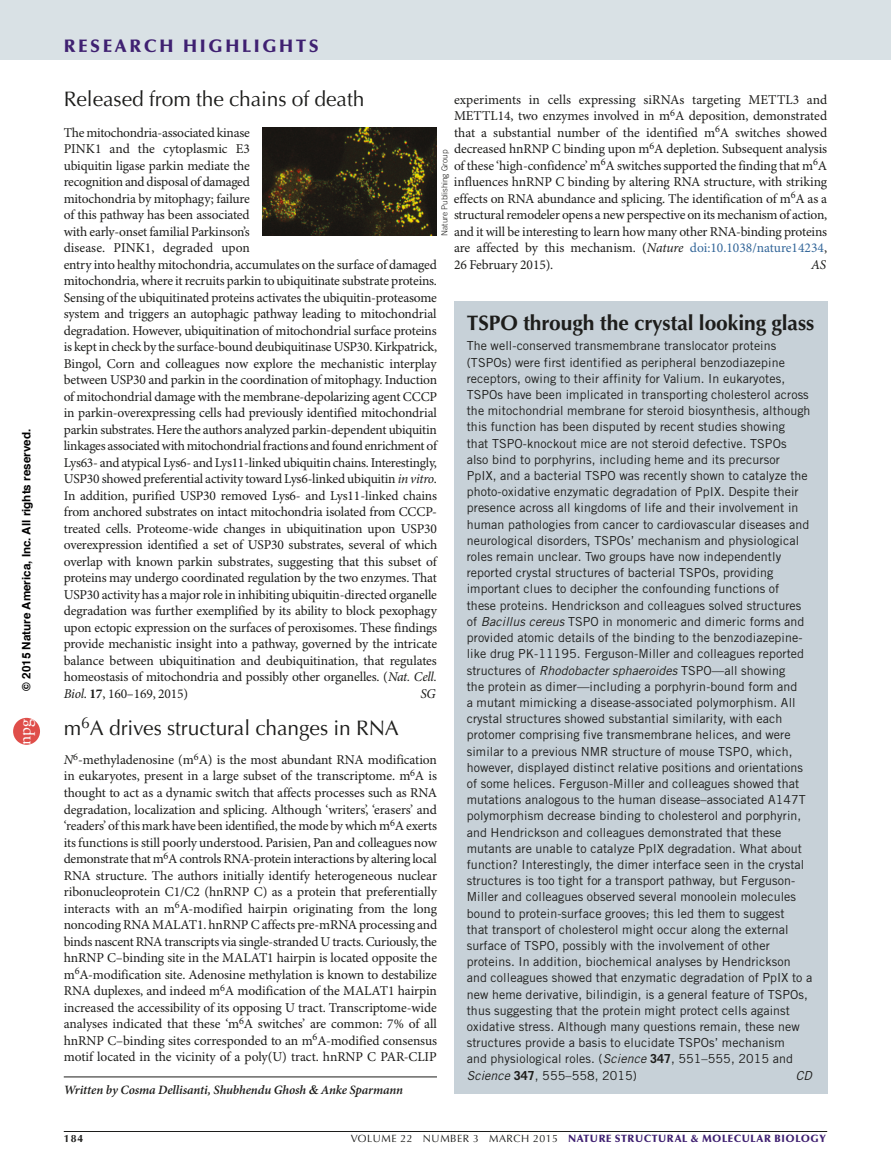
<style>
.page{position:relative;width:891px;height:1175px;background:#fff}
.page>*{position:absolute;margin:0;border:0;box-sizing:border-box;transform-origin:0 0}
.t1{font:21px "Optima LT Std";letter-spacing:-.005em;color:#1d1d1b}
.t2{font:700 21px "Optima LT Std";letter-spacing:-.005em;color:#1d1d1b}
.t3{font:900 18px "Optima LT Std";letter-spacing:.15em;color:#3f2071}
.t4{font:17.4px "Adobe Garamond Pro";color:#fff}
.t5{font:13.5px/16.5px "Minion Pro";letter-spacing:-.015em;color:#1d1d1b;text-align:justify}
.t6{font:italic 13.5px "Minion Pro";color:#1d1d1b}
.t7{font:italic 600 12.75px "Minion Pro";letter-spacing:-.01em;color:#1d1d1b}
.t8{font:12.45px/16.2px "Trade Gothic LT Std";letter-spacing:.005em;color:#1d1d1b}
.t9{font:italic 12.45px "Trade Gothic LT Std";color:#1d1d1b}
.t10{font:700 11.7px "Helvetica";color:#000}
.t11{font:900 10.5px "Optima LT Std";letter-spacing:.05em;color:#3f2071}
.t12{font:700 10.5px "Optima LT Std";color:#1d1d1b}
.t13{font:300 8.25px "Trade Gothic LT Std";letter-spacing:-.005em;color:#1d1d1b}
.s1{font-family:"Arial"}
.s2{font-style:italic}
.s3{font-weight:700}
.s4{color:#369}
.s5{font-family:"Times LT Std"}
.s6{font-weight:400;color:#1d1d1b}
</style>
<div class="page">
<hr style="left:64px;top:1131px;width:763px;height:1px;background:#1d1d1b">
<div style="left:0;top:0;width:891px;height:60px;background:#d9e1e5"></div>
<hr style="left:64px;top:1076px;width:373px;height:1px;background:#1d1d1b">
<div style="left:454px;top:302px;width:373px;height:792px;background:#c7d1d8"></div>
<img style="left:263px;top:127px;width:174px;height:109px">
<div style="left:13px;top:718px;width:27px;height:26px;background:#df4e4a;border-radius:50%"></div>
<p class="t10" style="left:17px;top:690px;width:263px;rotate:-90deg">© 201<span class="s1">5</span> Nature America, Inc. All rights reserved.</p>
<p class="t4" style="left:14px;top:744px;width:28px;rotate:-90deg">npg</p>
<h2 class="t3" style="left:64px;top:36px;width:257px">RESEARCH HIGHLIGHTS</h2>
<h1 class="t1" style="left:64px;top:87px;width:302px">Released from the chains of death</h1>
<p class="t5" style="left:64px;top:125px;width:375px;text-align:left">The mitochondria-associated kinase<br>PINK1 and the cytoplasmic E3<br>ubiquitin ligase parkin mediate the<br>recognition and disposal of damaged<br>mitochondria by mitophagy; failure<br>of this pathway has been associated<br>with early-onset familial Parkinson’s<br>disease. PINK1, degraded upon<br>entry into healthy mitochondria, accumulates on the surface of damaged mitochondria, where it recruits parkin to ubiquitinate substrate proteins.<br>Sensing of the ubiquitinated proteins activates the ubiquitin-proteasome system and triggers an autophagic pathway leading to mitochondrial degradation. However, ubiquitination of mitochondrial surface proteins is kept in check by the surface-bound deubiquitinase USP30. Kirkpatrick, Bingol, Corn and colleagues now explore the mechanistic interplay between USP30 and parkin in the coordination of mitophagy. Induction of mitochondrial damage with the membrane-depolarizing agent CCCP in parkin-overexpressing cells had previously identified mitochondrial parkin substrates. Here the authors analyzed parkin-dependent ubiquitin linkages associated with mitochondrial fractions and found enrichment of Lys63- and atypical Lys6- and Lys11-linked ubiquitin chains. Interestingly, USP30 showed preferential activity toward Lys6-linked ubiquitin <span class="s2">in vitro</span>.<br>In addition, purified USP30 removed Lys6- and Lys11-linked chains from anchored substrates on intact mitochondria isolated from CCCP&shy;treated cells. Proteome-wide changes in ubiquitination upon USP30 overexpression identified a set of USP30 substrates, several of which overlap with known parkin substrates, suggesting that this subset of proteins may undergo coordinated regulation by the two enzymes. That USP30 activity has a major role in inhibiting ubiquitin-directed organelle degradation was further exemplified by its ability to block pexophagy upon ectopic expression on the surfaces of peroxisomes. These findings provide mechanistic insight into a pathway, governed by the intricate balance between ubiquitination and deubiquitination, that regulates homeostasis of mitochondria and possibly other organelles. (<span class="s2">Nat. Cell.<br>Biol</span>. <span class="s3">17</span>, 160–169, 2015)</p>
<p class="t5" style="left:454px;top:92px;width:375px">experiments in cells expressing siRNAs targeting METTL3 and METTL14, two enzymes involved in m<sup>6</sup>A deposition, demonstrated that a substantial number of the identified m<sup>6</sup>A switches showed decreased hnRNP C binding upon m<sup>6</sup>A depletion. Subsequent analysis of these ‘high-confidence’ m<sup>6</sup>A switches supported the finding that m<sup>6</sup>A influences hnRNP C binding by altering RNA structure, with striking effects on RNA abundance and splicing. The identification of m<sup>6</sup>A as a structural remodeler opens a new perspective on its mechanism of action, and it will be interesting to learn how many other RNA-binding proteins are affected by this mechanism. (<span class="s2">Nature</span> <span class="s4">doi:10.1038/nature14234</span>, 26 February 2015).</p>
<p class="t13" style="left:440px;top:236px;width:87px;rotate:-90deg">Nature Publishing Group</p>
<p class="t6" style="left:811px;top:256px;width:16px">AS</p>
<h1 class="t2" style="left:467px;top:310px;width:349px">TSPO through the crystal looking glass</h1>
<p class="t8" style="left:467px;top:338px;width:347px">The well-conserved transmembrane translocator proteins (TSPOs) were first identified as peripheral benzodiazepine receptors, owing to their affinity for Valium. In eukaryotes, TSPOs have been implicated in transporting cholesterol across the mitochondrial membrane for steroid biosynthesis, although this function has been disputed by recent studies showing<br>that TSPO-knockout mice are not steroid defective. TSPOs<br>also bind to porphyrins, including heme and its precursor PpIX, and a bacterial TSPO was recently shown to catalyze the photo-oxidative enzymatic degradation of PpIX. Despite their presence across all kingdoms of life and their involvement in human pathologies from cancer to cardiovascular diseases and neurological disorders, TSPOs’ mechanism and physiological roles remain unclear. Two groups have now independently reported crystal structures of bacterial TSPOs, providing important clues to decipher the confounding functions of<br>these proteins. Hendrickson and colleagues solved structures of <span class="s2">Bacillus cereus</span> TSPO in monomeric and dimeric forms and provided atomic details of the binding to the benzodiazepine&shy;like drug PK-11195. Ferguson-Miller and colleagues reported structures of <span class="s2">Rhodobacter sphaeroides</span> TSPO—all showing<br>the protein as dimer—including a porphyrin-bound form and<br>a mutant mimicking a disease-associated polymorphism. All crystal structures showed substantial similarity, with each protomer comprising five transmembrane helices, and were similar to a previous NMR structure of mouse TSPO, which, however, displayed distinct relative positions and orientations of some helices. Ferguson-Miller and colleagues showed that mutations analogous to the human disease–associated A147T polymorphism decrease binding to cholesterol and porphyrin, and Hendrickson and colleagues demonstrated that these mutants are unable to catalyze PpIX degradation. What about function? Interestingly, the dimer interface seen in the crystal structures is too tight for a transport pathway, but Ferguson-Miller and colleagues observed several monoolein molecules bound to protein-surface grooves; this led them to suggest<br>that transport of cholesterol might occur along the external surface of TSPO, possibly with the involvement of other proteins. In addition, biochemical analyses by Hendrickson and colleagues showed that enzymatic degradation of PpIX to a new heme derivative, bilindigin, is a general feature of TSPOs, thus suggesting that the protein might protect cells against oxidative stress. Although many questions remain, these new structures provide a basis to elucidate TSPOs’ mechanism<br>and physiological roles. (<span class="s2">Science</span> <span class="s3">347</span>, 551–555, 2015 and <span class="s2">Science</span> <span class="s3">347</span>, 555–558, 2015)</p>
<p class="t6" style="left:420px;top:685px;width:17px">SG</p>
<h1 class="t1" style="left:64px;top:715px;width:337px">m<sup>6</sup>A drives structural changes in RNA</h1>
<p class="t5" style="left:64px;top:752px;width:375px"><span class="s2">N</span><sup>6</sup>-methyladenosine (m<sup>6</sup>A) is the most abundant RNA modification in eukaryotes, present in a large subset of the transcriptome. m<sup>6</sup>A is thought to act as a dynamic switch that affects processes such as RNA degradation, localization and splicing. Although ‘writers’, ‘erasers’ and ‘readers’ of this mark have been identified, the mode by which m<sup>6</sup>A exerts its functions is still poorly understood. Parisien, Pan and colleagues now demonstrate that m<sup>6</sup>A controls RNA-protein interactions by altering local RNA structure. The authors initially identify heterogeneous nuclear ribonucleoprotein C1/C2 (hnRNP C) as a protein that preferentially interacts with an m<sup>6</sup>A-modified hairpin originating from the long noncoding RNA MALAT1. hnRNP C affects pre-mRNA processing and binds nascent RNA transcripts via single-stranded U tracts. Curiously, the hnRNP C–binding site in the MALAT1 hairpin is located opposite the m<sup>6</sup>A-modification site. Adenosine methylation is known to destabilize RNA duplexes, and indeed m<sup>6</sup>A modification of the MALAT1 hairpin increased the accessibility of its opposing U tract. Transcriptome-wide analyses indicated that these ‘m<sup>6</sup>A switches’ are common: 7% of all hnRNP C–binding sites corresponded to an m<sup>6</sup>A-modified consensus motif located in the vicinity of a poly(U) tract. hnRNP C PAR-CLIP</p>
<p class="t9" style="left:796px;top:1067px;width:17px">CD</p>
<p class="t7" style="left:64px;top:1082px;width:341px">Written by Cosma Dellisanti, Shubhendu Ghosh <span class="s5">&amp;</span> Anke Sparmann</p>
<p class="t12" style="left:64px;top:1132px;width:21px">184</p>
<p class="t11" style="left:351px;top:1132px;width:477px"><span class="s6">volume 22 number 3 mARCh 2015</span> NATURE STRUCTURAL &amp; MOLECULAR BIOLOGY</p>
</div>
